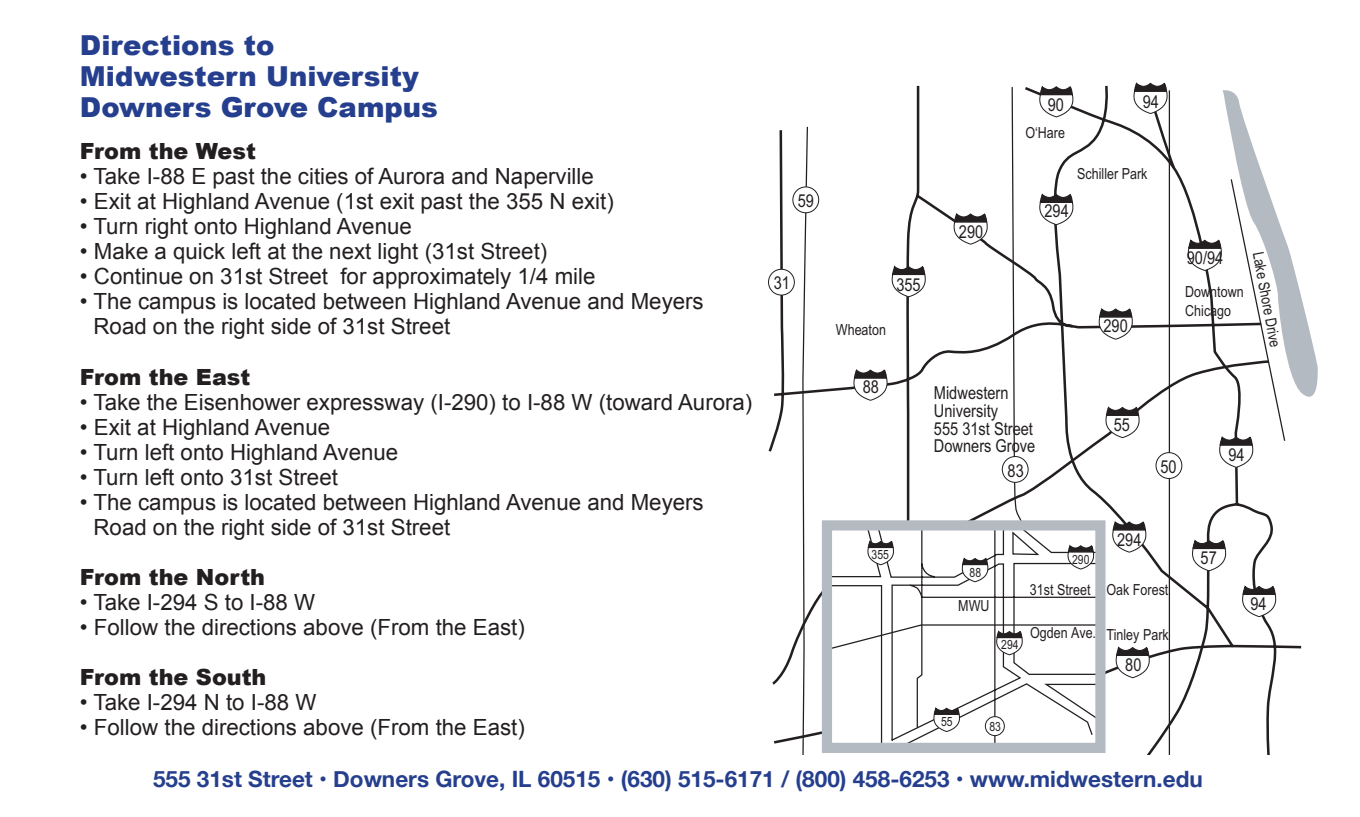
<style>
.page{position:relative;width:1360px;height:817px;background:#fff}
.page>*{position:absolute;margin:0;border:0;box-sizing:border-box;transform-origin:0 0}
.t1{font:900 27.45px/30.8px "Arial";color:#253f8e}
.t2{font:700 22.5px "Helvetica Neue";color:#253f8e}
.t3{font:22.28px/25px "Arial";color:#231f20}
.t4{font:900 22.28px "Arial";color:#231f20}
.t5{font:17.78px/17.8px "Arial Narrow";color:#231f20}
.t6{font:15.3px/18.2px "Arial Narrow";color:#231f20}
.t7{font:12.83px "Arial Narrow";color:#231f20}
</style>
<div class="page">
<svg style="left:768px;top:130px;width:534px;height:624px"></svg>
<svg style="left:801px;top:126px;width:414px;height:628px"></svg>
<svg style="left:1187px;top:90px;width:130px;height:378px"></svg>
<svg style="left:1191px;top:539px;width:35px;height:32px"></svg>
<svg style="left:1241px;top:585px;width:35px;height:32px"></svg>
<div style="left:793px;top:187px;width:25px;height:26px;background:#fff;border-radius:50%"></div>
<div style="left:792px;top:187px;width:27px;height:26px;border:1px solid #231f20;border-radius:50%"></div>
<div style="left:768px;top:269px;width:26px;height:26px;background:#fff;border-radius:50%"></div>
<div style="left:768px;top:269px;width:26px;height:26px;border:1px solid #231f20;border-radius:50%"></div>
<div style="left:1156px;top:453px;width:25px;height:25px;background:#fff;border-radius:50%"></div>
<div style="left:1155px;top:452px;width:27px;height:27px;border:1px solid #231f20;border-radius:50%"></div>
<svg style="left:825px;top:82px;width:352px;height:672px"></svg>
<div style="left:822px;top:520px;width:283px;height:233px;border:10px solid #b4bac1"></div>
<p class="t1" style="left:80px;top:29px;width:359px">Directions to<br>Midwestern University<br>Downers Grove Campus</p>
<p class="t4" style="left:80px;top:135px;width:177px">From the West</p>
<p class="t3" style="left:80px;top:164px;width:515px">• Take I-88 E past the cities of Aurora and Naperville</p>
<p class="t3" style="left:80px;top:189px;width:535px">• Exit at Highland Avenue (1st exit past the 355 N exit)</p>
<p class="t3" style="left:80px;top:214px;width:333px">• Turn right onto Highland Avenue</p>
<p class="t3" style="left:80px;top:239px;width:469px">• Make a quick left at the next light (31st Street)</p>
<p class="t3" style="left:80px;top:264px;width:517px">• Continue on 31st Street for approximately 1/4 mile</p>
<p class="t3" style="left:94px;top:289px;width:611px;text-indent:-14px">• The campus is located between Highland Avenue and Meyers<br>Road on the right side of 31st Street</p>
<p class="t4" style="left:80px;top:360px;width:172px">From the East</p>
<p class="t3" style="left:80px;top:389px;width:674px">• Take the Eisenhower expressway (I-290) to I-88 W (toward Aurora)</p>
<p class="t3" style="left:80px;top:414px;width:252px">• Exit at Highland Avenue</p>
<p class="t3" style="left:80px;top:440px;width:320px">• Turn left onto Highland Avenue</p>
<p class="t3" style="left:80px;top:465px;width:259px">• Turn left onto 31st Street</p>
<p class="t3" style="left:94px;top:490px;width:611px;text-indent:-14px">• The campus is located between Highland Avenue and Meyers<br>Road on the right side of 31st Street</p>
<p class="t4" style="left:80px;top:561px;width:187px">From the North</p>
<p class="t3" style="left:80px;top:590px;width:237px">• Take I-294 S to I-88 W</p>
<p class="t3" style="left:80px;top:615px;width:446px">• Follow the directions above (From the East)</p>
<p class="t4" style="left:80px;top:661px;width:188px">From the South</p>
<p class="t3" style="left:80px;top:690px;width:238px">• Take I-294 N to I-88 W</p>
<p class="t3" style="left:80px;top:715px;width:446px">• Follow the directions above (From the East)</p>
<p class="t5" style="left:798px;top:191px;width:18px">59</p>
<p class="t5" style="left:773px;top:274px;width:18px">31</p>
<p class="t5" style="left:896px;top:275px;width:26px">355</p>
<p class="t6" style="left:836px;top:320px;width:52px">Wheaton</p>
<p class="t5" style="left:863px;top:378px;width:18px">88</p>
<p class="t5" style="left:959px;top:222px;width:26px">290</p>
<p class="t5" style="left:1047px;top:96px;width:18px">90</p>
<p class="t5" style="left:1142px;top:92px;width:18px">94</p>
<p class="t6" style="left:1025px;top:123px;width:41px">O‘Hare</p>
<p class="t6" style="left:1077px;top:164px;width:72px">Schiller Park</p>
<p class="t5" style="left:1044px;top:201px;width:26px">294</p>
<p class="t5" style="left:1103px;top:317px;width:26px">290</p>
<p class="t5" style="left:1186px;top:249px;width:38px">90/94</p>
<p class="t6" style="left:1185px;top:283px;width:60px">Downtown<br>Chicago</p>
<p class="t6" style="left:1267px;top:250px;width:98px;rotate:80deg">Lake Shore Drive</p>
<p class="t5" style="left:934px;top:384px;width:103px">Midwestern<br>University<br>555 31st Street<br>Downers Grove</p>
<p class="t5" style="left:1007px;top:461px;width:18px">83</p>
<p class="t5" style="left:1113px;top:415px;width:18px">55</p>
<p class="t5" style="left:1160px;top:457px;width:18px">50</p>
<p class="t5" style="left:1228px;top:446px;width:18px">94</p>
<p class="t7" style="left:871px;top:547px;width:19px">355</p>
<p class="t7" style="left:969px;top:565px;width:13px">88</p>
<p class="t6" style="left:958px;top:597px;width:33px">MWU</p>
<p class="t7" style="left:1072px;top:552px;width:19px">290</p>
<p class="t6" style="left:1030px;top:580px;width:62px">31st Street</p>
<p class="t5" style="left:1117px;top:530px;width:26px">294</p>
<p class="t6" style="left:1106px;top:580px;width:63px">Oak Forest</p>
<p class="t7" style="left:1001px;top:637px;width:19px">294</p>
<p class="t6" style="left:1030px;top:624px;width:67px">Ogden Ave.</p>
<p class="t6" style="left:1106px;top:626px;width:64px">Tinley Park</p>
<p class="t5" style="left:1125px;top:655px;width:18px">80</p>
<p class="t7" style="left:941px;top:714px;width:13px">55</p>
<p class="t7" style="left:989px;top:719px;width:13px">83</p>
<p class="t5" style="left:1200px;top:549px;width:18px">57</p>
<p class="t5" style="left:1250px;top:594px;width:18px">94</p>
<p class="t2" style="left:153px;top:761px;width:1051px">555 31st Street • Downers Grove, IL 60515 • (630) 515-6171 / (800) 458-6253 • www.midwestern.edu</p>
</div>
